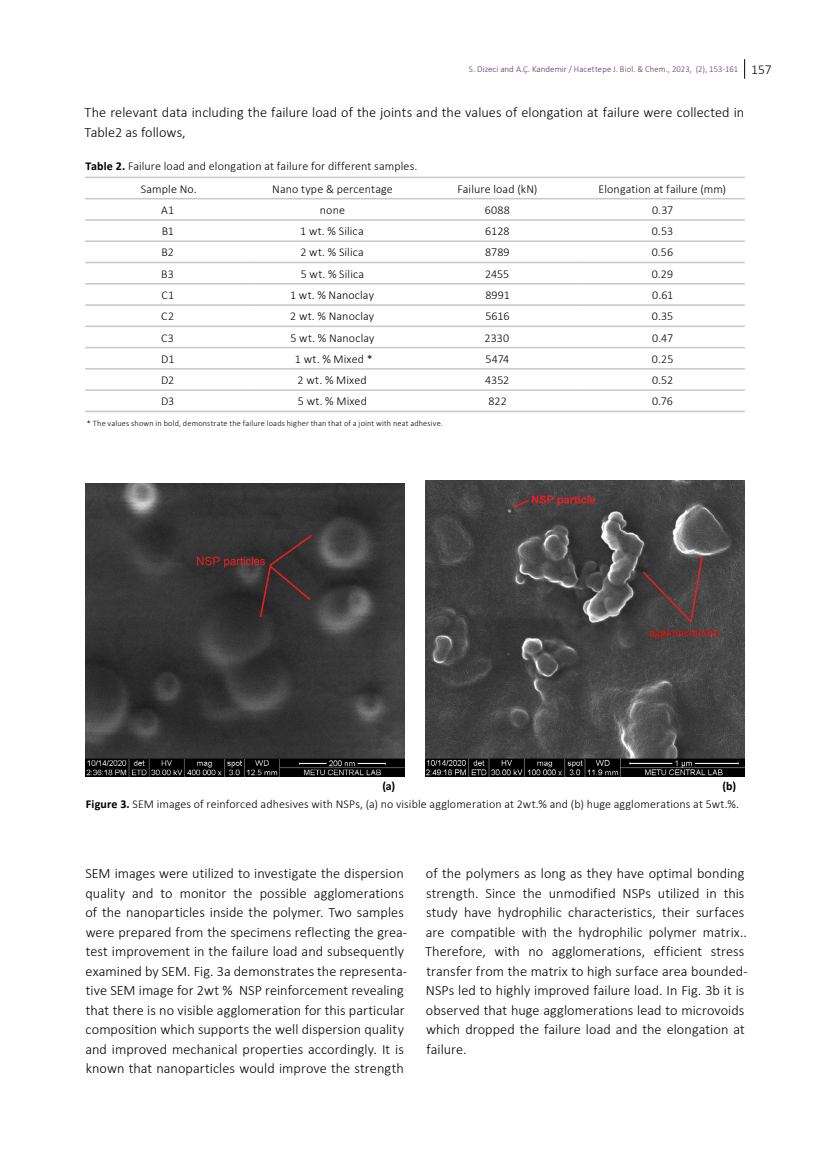
<style>
.page{position:relative;width:830px;height:1170px;background:#fff}
.page>*{position:absolute;margin:0;border:0;box-sizing:border-box;transform-origin:0 0}
.t1{font:300 14.25px/19.5px "Calibri";color:#000}
.t2{font:300 12px "Calibri";letter-spacing:.01em;color:#000}
.t3{font:700 12px "Calibri";color:#000}
.t4{font:300 9px "Calibri";letter-spacing:.01em;color:#642e68}
.t5{font:300 8.25px "Calibri";letter-spacing:.02em;color:#000}
.s1{font-size:13.5px;color:#000}
.s2{font-weight:700}
</style>
<div class="page">
<svg style="left:744px;top:59px;width:1px;height:20px"></svg>
<img style="left:85px;top:483px;width:319px;height:293px">
<img style="left:425px;top:480px;width:319px;height:296px">
<hr style="left:85px;top:177px;width:165px;height:1px;background:#c8c8c8">
<hr style="left:250px;top:177px;width:165px;height:1px;background:#c8c8c8">
<hr style="left:415px;top:177px;width:164px;height:1px;background:#c8c8c8">
<hr style="left:579px;top:177px;width:165px;height:1px;background:#c8c8c8">
<hr style="left:85px;top:198px;width:165px;height:1px;background:#c8c8c8">
<hr style="left:250px;top:198px;width:165px;height:1px;background:#c8c8c8">
<hr style="left:415px;top:198px;width:164px;height:1px;background:#c8c8c8">
<hr style="left:579px;top:198px;width:165px;height:1px;background:#c8c8c8">
<hr style="left:85px;top:219px;width:165px;height:2px;background:#c8c8c8">
<hr style="left:250px;top:219px;width:165px;height:2px;background:#c8c8c8">
<hr style="left:415px;top:219px;width:164px;height:2px;background:#c8c8c8">
<hr style="left:579px;top:219px;width:165px;height:2px;background:#c8c8c8">
<hr style="left:85px;top:240px;width:165px;height:2px;background:#c8c8c8">
<hr style="left:250px;top:240px;width:165px;height:2px;background:#c8c8c8">
<hr style="left:415px;top:240px;width:164px;height:2px;background:#c8c8c8">
<hr style="left:579px;top:240px;width:165px;height:2px;background:#c8c8c8">
<hr style="left:85px;top:262px;width:165px;height:1px;background:#c8c8c8">
<hr style="left:250px;top:262px;width:165px;height:1px;background:#c8c8c8">
<hr style="left:415px;top:262px;width:164px;height:1px;background:#c8c8c8">
<hr style="left:579px;top:262px;width:165px;height:1px;background:#c8c8c8">
<hr style="left:85px;top:283px;width:165px;height:1px;background:#c8c8c8">
<hr style="left:250px;top:283px;width:165px;height:1px;background:#c8c8c8">
<hr style="left:415px;top:283px;width:164px;height:1px;background:#c8c8c8">
<hr style="left:579px;top:283px;width:165px;height:1px;background:#c8c8c8">
<hr style="left:85px;top:304px;width:165px;height:2px;background:#c8c8c8">
<hr style="left:250px;top:304px;width:165px;height:2px;background:#c8c8c8">
<hr style="left:415px;top:304px;width:164px;height:2px;background:#c8c8c8">
<hr style="left:579px;top:304px;width:165px;height:2px;background:#c8c8c8">
<hr style="left:85px;top:325px;width:165px;height:2px;background:#c8c8c8">
<hr style="left:250px;top:325px;width:165px;height:2px;background:#c8c8c8">
<hr style="left:415px;top:325px;width:164px;height:2px;background:#c8c8c8">
<hr style="left:579px;top:325px;width:165px;height:2px;background:#c8c8c8">
<hr style="left:85px;top:347px;width:165px;height:1px;background:#c8c8c8">
<hr style="left:250px;top:347px;width:165px;height:1px;background:#c8c8c8">
<hr style="left:415px;top:347px;width:164px;height:1px;background:#c8c8c8">
<hr style="left:579px;top:347px;width:165px;height:1px;background:#c8c8c8">
<hr style="left:85px;top:368px;width:165px;height:1px;background:#c8c8c8">
<hr style="left:250px;top:368px;width:165px;height:1px;background:#c8c8c8">
<hr style="left:415px;top:368px;width:164px;height:1px;background:#c8c8c8">
<hr style="left:579px;top:368px;width:165px;height:1px;background:#c8c8c8">
<hr style="left:85px;top:389px;width:165px;height:2px;background:#c8c8c8">
<hr style="left:250px;top:389px;width:165px;height:2px;background:#c8c8c8">
<hr style="left:415px;top:389px;width:164px;height:2px;background:#c8c8c8">
<hr style="left:579px;top:389px;width:165px;height:2px;background:#c8c8c8">
<hr style="left:85px;top:410px;width:165px;height:2px;background:#c8c8c8">
<hr style="left:250px;top:410px;width:165px;height:2px;background:#c8c8c8">
<hr style="left:415px;top:410px;width:164px;height:2px;background:#c8c8c8">
<hr style="left:579px;top:410px;width:165px;height:2px;background:#c8c8c8">
<p class="t4" style="left:468px;top:63px;width:304px">S. Dizeci and A.Ç. Kandemir / Hacettepe J. Biol. &amp; Chem., 2023, (2), 153-161 <span class="s1">157</span></p>
<p class="t1" style="left:85px;top:103px;width:660px">The relevant data including the failure load of the joints and the values of elongation at failure were collected in<br>Table2 as follows,</p>
<p class="t2" style="left:86px;top:158px;width:333px"><span class="s2">Table 2.</span> Failure load and elongation at failure for different samples.</p>
<p class="t2" style="left:141px;top:181px;width:57px">Sample No.</p>
<p class="t2" style="left:272px;top:181px;width:122px">Nano type &amp; percentage</p>
<p class="t2" style="left:457px;top:181px;width:81px">Failure load (kN)</p>
<p class="t2" style="left:598px;top:181px;width:129px">Elongation at failure (mm)</p>
<p class="t2" style="left:161px;top:202px;width:15px">A1</p>
<p class="t2" style="left:320px;top:202px;width:27px">none</p>
<p class="t2" style="left:484px;top:202px;width:27px">6088</p>
<p class="t2" style="left:651px;top:202px;width:23px">0.37</p>
<p class="t2" style="left:162px;top:224px;width:14px">B1</p>
<p class="t2" style="left:300px;top:224px;width:65px">1 wt. % Silica</p>
<p class="t2" style="left:485px;top:224px;width:26px">6128</p>
<p class="t2" style="left:651px;top:224px;width:23px">0.53</p>
<p class="t2" style="left:161px;top:245px;width:14px">B2</p>
<p class="t2" style="left:300px;top:245px;width:65px">2 wt. % Silica</p>
<p class="t2" style="left:485px;top:245px;width:26px">8789</p>
<p class="t2" style="left:651px;top:245px;width:23px">0.56</p>
<p class="t2" style="left:161px;top:266px;width:14px">B3</p>
<p class="t2" style="left:300px;top:266px;width:65px">5 wt. % Silica</p>
<p class="t2" style="left:485px;top:266px;width:26px">2455</p>
<p class="t2" style="left:651px;top:266px;width:23px">0.29</p>
<p class="t2" style="left:161px;top:287px;width:14px">C1</p>
<p class="t2" style="left:290px;top:287px;width:85px">1 wt. % Nanoclay</p>
<p class="t2" style="left:485px;top:287px;width:26px">8991</p>
<p class="t2" style="left:652px;top:287px;width:22px">0.61</p>
<p class="t2" style="left:161px;top:309px;width:14px">C2</p>
<p class="t2" style="left:290px;top:309px;width:85px">2 wt. % Nanoclay</p>
<p class="t2" style="left:485px;top:309px;width:26px">5616</p>
<p class="t2" style="left:651px;top:309px;width:23px">0.35</p>
<p class="t2" style="left:161px;top:330px;width:14px">C3</p>
<p class="t2" style="left:290px;top:330px;width:85px">5 wt. % Nanoclay</p>
<p class="t2" style="left:484px;top:330px;width:26px">2330</p>
<p class="t2" style="left:652px;top:330px;width:23px">0.47</p>
<p class="t2" style="left:161px;top:351px;width:15px">D1</p>
<p class="t2" style="left:295px;top:351px;width:79px">1 wt. % Mixed *</p>
<p class="t2" style="left:485px;top:351px;width:25px">5474</p>
<p class="t2" style="left:651px;top:351px;width:23px">0.25</p>
<p class="t2" style="left:161px;top:372px;width:15px">D2</p>
<p class="t2" style="left:297px;top:372px;width:71px">2 wt. % Mixed</p>
<p class="t2" style="left:485px;top:372px;width:26px">4352</p>
<p class="t2" style="left:651px;top:372px;width:23px">0.52</p>
<p class="t2" style="left:161px;top:394px;width:15px">D3</p>
<p class="t2" style="left:298px;top:394px;width:71px">5 wt. % Mixed</p>
<p class="t2" style="left:488px;top:394px;width:20px">822</p>
<p class="t2" style="left:652px;top:394px;width:22px">0.76</p>
<p class="t5" style="left:87px;top:418px;width:357px">* The values shown in bold, demonstrate the failure loads higher than that of a joint with neat adhesive.</p>
<p class="t3" style="left:382px;top:777px;width:15px">(a)</p>
<p class="t3" style="left:722px;top:777px;width:15px">(b)</p>
<p class="t2" style="left:86px;top:796px;width:654px"><span class="s2">Figure 3.</span> SEM images of reinforced adhesives with NSPs, (a) no visible agglomeration at 2wt.% and (b) huge agglomerations at 5wt.%.</p>
<p class="t1" style="left:85px;top:863px;width:323px">SEM images were utilized to investigate the dispersion quality and to monitor the possible agglomerations of the nanoparticles inside the polymer. Two samples were prepared from the specimens reflecting the grea&shy;test improvement in the failure load and subsequently examined by SEM. Fig. 3a demonstrates the representa&shy;tive SEM image for 2wt % NSP reinforcement revealing that there is no visible agglomeration for this particular composition which supports the well dispersion quality and improved mechanical properties accordingly. It is known that nanoparticles would improve the strength</p>
<p class="t1" style="left:425px;top:863px;width:324px">of the polymers as long as they have optimal bonding strength. Since the unmodified NSPs utilized in this study have hydrophilic characteristics, their surfaces are compatible with the hydrophilic polymer matrix..<br>Therefore, with no agglomerations, efficient stress transfer from the matrix to high surface area bounded-NSPs led to highly improved failure load. In Fig. 3b it is observed that huge agglomerations lead to microvoids which dropped the failure load and the elongation at failure.</p>
</div>
